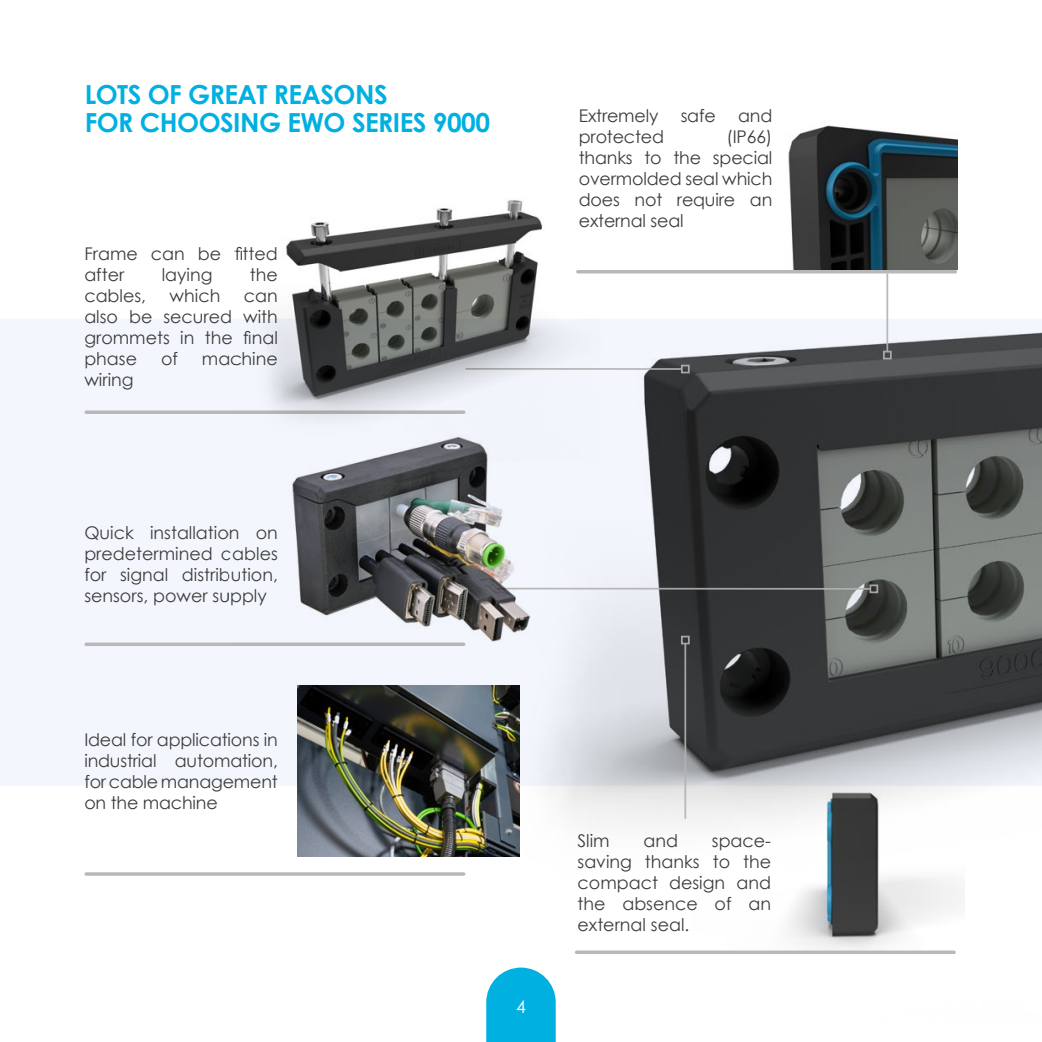
<style>
.page{position:relative;width:1042px;height:1042px;background:#fff}
.page>*{position:absolute;margin:0;border:0;box-sizing:border-box;transform-origin:0 0}
.t1{font:700 26.25px/28px "Century Gothic";letter-spacing:-.02em;color:#00b0e1}
.t2{font:17.5px/21px "Century Gothic";color:#3d3d3c;text-align:justify}
.t3{font:17.5px "Century Gothic Pro";color:#fff}
</style>
<div class="page">
<div style="left:0;top:319px;width:477px;height:466px;background:#f3f7fd"></div>
<svg style="left:486px;top:1024px;width:70px;height:18px"></svg>
<img style="left:477px;top:139px;width:565px;height:885px">
<img style="left:783px;top:125px;width:174px;height:145px">
<img style="left:692px;top:781px;width:272px;height:171px">
<hr style="left:684px;top:643px;width:2px;height:176px;background:#b2b2b2">
<div style="left:681px;top:636px;width:9px;height:8px;border:2px solid #b2b2b2"></div>
<hr style="left:578px;top:270px;width:377px;height:3px;background:#b2b2b2">
<hr style="left:497px;top:588px;width:373px;height:2px;background:#b2b2b2">
<div style="left:869px;top:584px;width:9px;height:9px;border:2px solid #b2b2b2"></div>
<svg style="left:86px;top:642px;width:142px;height:4px"></svg>
<svg style="left:86px;top:410px;width:142px;height:4px"></svg>
<hr style="left:86px;top:872px;width:378px;height:4px;background:#c0c0c0">
<hr style="left:886px;top:273px;width:2px;height:79px;background:#b2b2b2">
<div style="left:883px;top:351px;width:8px;height:8px;border:2px solid #b2b2b2"></div>
<svg style="left:576px;top:950px;width:378px;height:4px;background:#c1c1c1"></svg>
<hr style="left:465px;top:368px;width:217px;height:2px;background:#b2b2b2">
<div style="left:681px;top:365px;width:9px;height:8px;border:2px solid #b2b2b2"></div>
<img style="left:236px;top:158px;width:364px;height:303px">
<img style="left:298px;top:686px;width:221px;height:171px">
<img style="left:228px;top:401px;width:351px;height:267px">
<h1 class="t1" style="left:85px;top:79px;width:407px">LOTS OF GREAT REASONS<br>FOR CHOOSING EWO SERIES 9000</h1>
<p class="t2" style="left:84px;top:243px;width:195px">Frame can be fitted after</p>
<p class="t2" style="left:162px;top:264px;width:52px">laying</p>
<p class="t2" style="left:250px;top:264px;width:29px">the</p>
<p class="t2" style="left:84px;top:285px;width:63px">cables,</p>
<p class="t2" style="left:170px;top:285px;width:52px">which</p>
<p class="t2" style="left:84px;top:285px;width:195px;text-indent:160px">can also be secured with grommets in the final phase</p>
<p class="t2" style="left:161px;top:348px;width:18px">of</p>
<p class="t2" style="left:202px;top:348px;width:77px">machine</p>
<p class="t2" style="left:84px;top:369px;width:51px">wiring</p>
<p class="t2" style="left:579px;top:105px;width:81px">Extremely</p>
<p class="t2" style="left:681px;top:105px;width:37px">safe</p>
<p class="t2" style="left:738px;top:105px;width:36px">and</p>
<p class="t2" style="left:579px;top:126px;width:87px">protected</p>
<p class="t2" style="left:579px;top:126px;width:195px;text-indent:148px">(IP66) thanks to the special overmolded seal which does not require an external seal</p>
<p class="t2" style="left:84px;top:522px;width:195px">Quick installation on predetermined cables for signal distribution, sensors, power supply</p>
<p class="t2" style="left:84px;top:729px;width:195px">Ideal for applications in industrial automation, for cable management on the machine</p>
<p class="t3" style="left:516px;top:995px;width:11px">4</p>
<p class="t2" style="left:577px;top:830px;width:34px">Slim</p>
<p class="t2" style="left:643px;top:830px;width:36px">and</p>
<p class="t2" style="left:577px;top:830px;width:195px;text-indent:134px">space&shy;saving thanks to the compact design and the absence of an external seal.</p>
</div>
